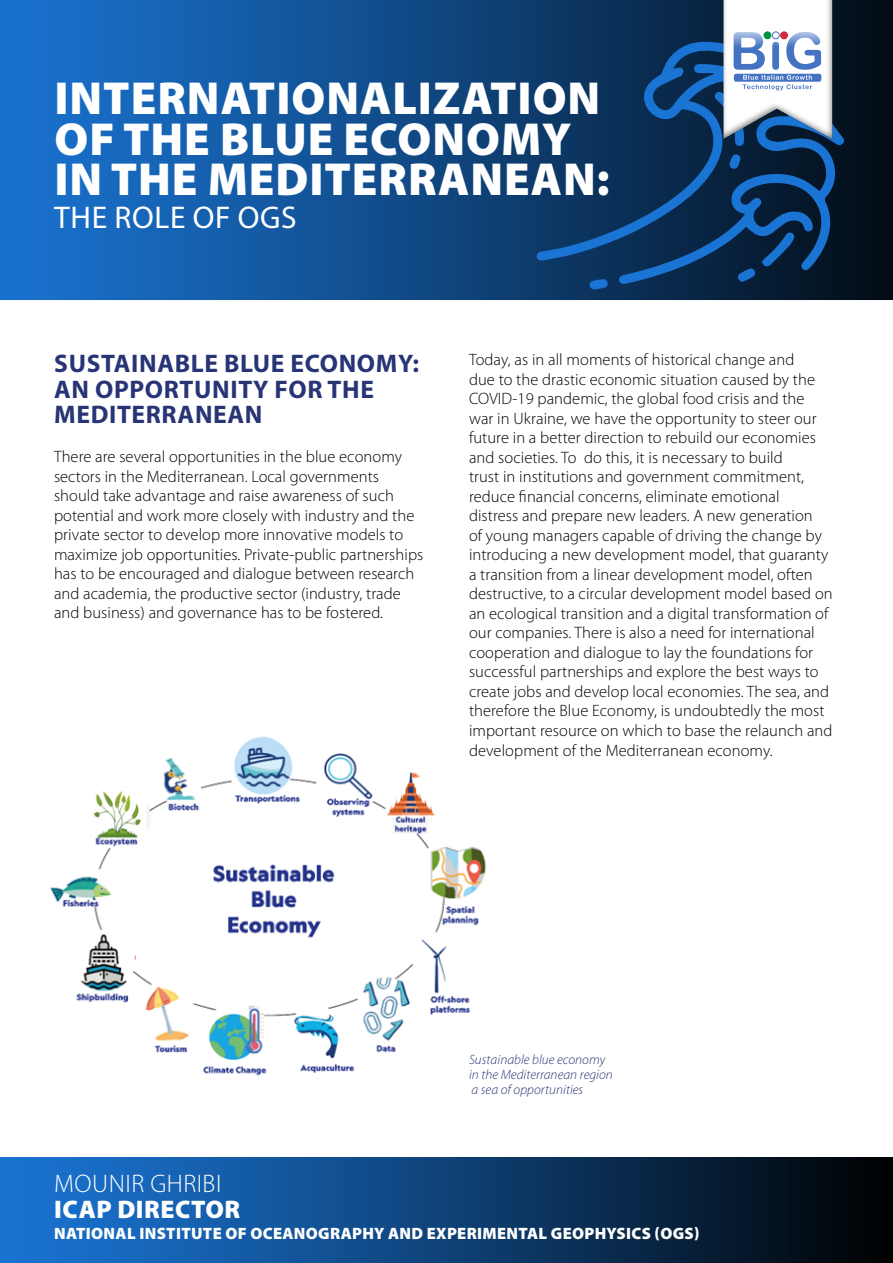
<style>
.page{position:relative;width:893px;height:1263px;background:#fff}
.page>*{position:absolute;margin:0;border:0;box-sizing:border-box;transform-origin:0 0}
.t1{font:900 46.5px/40.5px "Myriad Pro";letter-spacing:.02em;color:#fff}
.t2{font:31.5px "Myriad Pro";letter-spacing:.02em;color:#fff}
.t3{font:700 25.5px/25.5px "Myriad Pro";letter-spacing:.025em;color:#273475}
.t4{font:300 25.5px "Myriad Pro";letter-spacing:.02em;color:#fff}
.t5{font:900 25.5px "Myriad Pro";letter-spacing:.02em;color:#fff}
.t6{font:300 16.5px/19.5px "Myriad Pro";letter-spacing:.005em;color:#000}
.t7{font:900 16.5px "Myriad Pro";letter-spacing:.02em;color:#fff}
.t8{font:italic 300 13.5px/15px "Myriad Pro";letter-spacing:.005em;color:#273475}
</style>
<div class="page">
<img style="left:50px;top:736px;width:436px;height:340px">
<svg style="left:0;top:0;width:893px;height:300px;background:#114f90"></svg>
<div style="left:0;top:1157px;width:893px;height:106px;background:linear-gradient(to right,#1b7ade,#010408)"></div>
<svg style="left:536px;top:41px;width:308px;height:243px;background:#0b3460"></svg>
<svg style="left:762px;top:232px;width:33px;height:34px"></svg>
<svg style="left:738px;top:268px;width:18px;height:14px"></svg>
<svg style="left:589px;top:279px;width:19px;height:10px"></svg>
<svg style="left:729px;top:154px;width:12px;height:15px"></svg>
<div style="left:710px;top:0;width:135px;height:141px;background:#000;opacity:.55"></div>
<svg style="left:714px;top:0;width:118px;height:146px"></svg>
<h1 class="t1" style="left:54px;top:77px;width:557px">INTERNATIONALIZATION<br>OF THE BLUE ECONOMY<br>IN THE MEDITERRANEAN:</h1>
<h2 class="t2" style="left:54px;top:198px;width:244px">THE ROLE OF OGS</h2>
<h3 class="t3" style="left:54px;top:350px;width:366px">SUSTAINABLE BLUE ECONOMY:<br>AN OPPORTUNITY FOR THE<br>MEDITERRANEAN</h3>
<p class="t6" style="left:54px;top:447px;width:371px">There are several opportunities in the blue economy sectors in the Mediterranean. Local governments should take advantage and raise awareness of such potential and work more closely with industry and the private sector to develop more innovative models to maximize job opportunities. Private-public partnerships has to be encouraged and dialogue between research and academia, the productive sector (industry, trade and business) and governance has to be fostered.</p>
<p class="t6" style="left:469px;top:350px;width:365px">Today, as in all moments of historical change and<br>due to the drastic economic situation caused by the COVID-19 pandemic, the global food crisis and the war in Ukraine, we have the opportunity to steer our future in a better direction to rebuild our economies and societies. To do this, it is necessary to build<br>trust in institutions and government commitment, reduce financial concerns, eliminate emotional distress and prepare new leaders. A new generation<br>of young managers capable of driving the change by introducing a new development model, that guaranty a transition from a linear development model, often destructive, to a circular development model based on an ecological transition and a digital transformation of our companies. There is also a need for international cooperation and dialogue to lay the foundations for successful partnerships and explore the best ways to create jobs and develop local economies. The sea, and therefore the Blue Economy, is undoubtedly the most important resource on which to base the relaunch and development of the Mediterranean economy.</p>
<p class="t8" style="left:469px;top:1052px;width:145px">Sustainable blue economy in the Mediterranean region a sea of opportunities</p>
<h3 class="t4" style="left:54px;top:1168px;width:169px">MOUNIR GHRIBI</h3>
<h3 class="t5" style="left:54px;top:1192px;width:188px">ICAP DIRECTOR</h3>
<p class="t7" style="left:54px;top:1222px;width:647px">NATIONAL INSTITUTE OF OCEANOGRAPHY AND EXPERIMENTAL GEOPHYSICS (OGS)</p>
</div>
